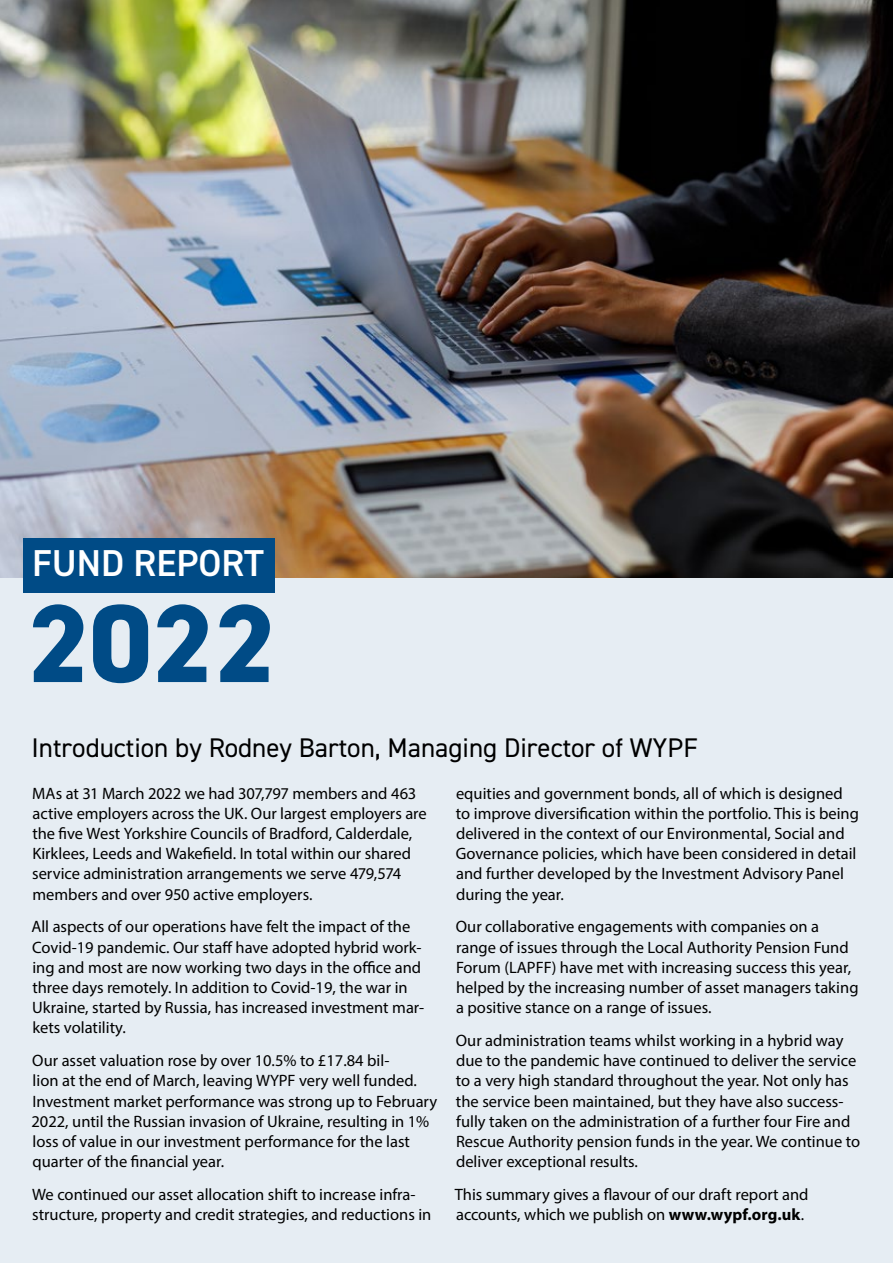
<style>
.page{position:relative;width:893px;height:1263px;background:#e6edf3}
.page>*{position:absolute;margin:0;border:0;box-sizing:border-box;transform-origin:0 0}
.t1{font:800 111px "DIN2014";color:#004b86}
.t2{font:600 37.5px "DIN2014";color:#fff}
.t3{font:27px "DIN2014";color:#000}
.t4{font:16.5px/20.1px "Myriad Pro";color:#000}
.s1{font-weight:700}
</style>
<div class="page">
<img style="left:0;top:0;width:893px;height:577px">
<div style="left:23px;top:538px;width:252px;height:55px;background:#004b86"></div>
<p class="t2" style="left:32px;top:538px;width:233px">FUND REPORT</p>
<p class="t1" style="left:27px;top:570px;width:250px">2022</p>
<p class="t3" style="left:31px;top:731px;width:668px">Introduction by Rodney Barton, Managing Director of WYPF</p>
<p class="t4" style="left:32px;top:783px;width:396px">MAs at 31 March 2022 we had 307,797 members and 463 active employers across the UK. Our largest employers are the five West Yorkshire Councils of Bradford, Calderdale, Kirklees, Leeds and Wakefield. In total within our shared service administration arrangements we serve 479,574 members and over 950 active employers.</p>
<p class="t4" style="left:31px;top:917px;width:394px">All aspects of our operations have felt the impact of the Covid-19 pandemic. Our staff have adopted hybrid work&shy;ing and most are now working two days in the office and three days remotely. In addition to Covid-19, the war in Ukraine, started by Russia, has increased investment mar&shy;kets volatility.</p>
<p class="t4" style="left:31px;top:1050px;width:407px">Our asset valuation rose by over 10.5% to £17.84 bil-<br>lion at the end of March, leaving WYPF very well funded.<br>Investment market performance was strong up to February 2022, until the Russian invasion of Ukraine, resulting in 1% loss of value in our investment performance for the last quarter of the financial year.</p>
<p class="t4" style="left:32px;top:1184px;width:401px">We continued our asset allocation shift to increase infra&shy;structure, property and credit strategies, and reductions in</p>
<p class="t4" style="left:456px;top:783px;width:405px">equities and government bonds, all of which is designed to improve diversification within the portfolio. This is being delivered in the context of our Environmental, Social and Governance policies, which have been considered in detail and further developed by the Investment Advisory Panel during the year.</p>
<p class="t4" style="left:456px;top:917px;width:404px">Our collaborative engagements with companies on a range of issues through the Local Authority Pension Fund Forum (LAPFF) have met with increasing success this year, helped by the increasing number of asset managers taking a positive stance on a range of issues.</p>
<p class="t4" style="left:456px;top:1030px;width:406px">Our administration teams whilst working in a hybrid way due to the pandemic have continued to deliver the service to a very high standard throughout the year. Not only has the service been maintained, but they have also success&shy;fully taken on the administration of a further four Fire and Rescue Authority pension funds in the year. We continue to deliver exceptional results.</p>
<p class="t4" style="left:455px;top:1184px;width:355px">This summary gives a flavour of our draft report and accounts, which we publish on <span class="s1">www.wypf.org.uk</span>.</p>
</div>
